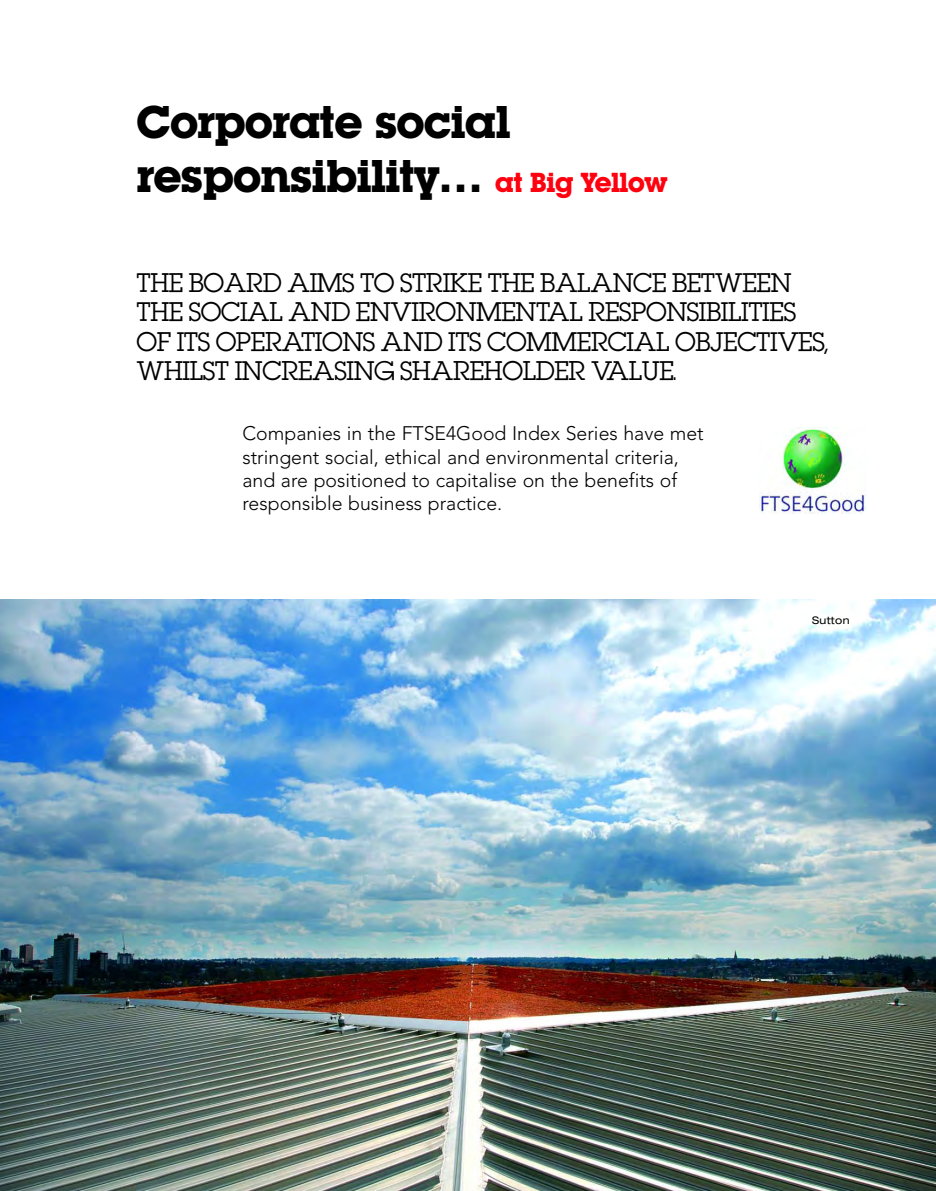
<style>
.page{position:relative;width:936px;height:1191px;background:#fff}
.page>*{position:absolute;margin:0;border:0;box-sizing:border-box;transform-origin:0 0}
.t1{font:700 45px/54px "Lubalin Graph IT Cby BT";letter-spacing:-.035em;color:#000}
.t2{font:24px/29.5px "Lubalin";letter-spacing:-.035em;color:#000}
.t3{font:300 19.5px/23.4px "Avenir LT Std";color:#000}
.t4{font:expanded 10.5px "Helvetica Neue LT";letter-spacing:.035em;color:#000}
.s1{font-size:27px;color:#ff000f}
</style>
<div class="page">
<img style="left:759px;top:427px;width:107px;height:86px">
<img style="left:0;top:600px;width:935px;height:591px">
<h1 class="t1" style="left:136px;top:99px;width:533px">Corporate social responsibility… <span class="s1">at Big Yellow</span></h1>
<p class="t2" style="left:136px;top:268px;width:693px">THE BOARD AIMS TO STRIKE THE BALANCE BETWEEN THE SOCIAL AND ENVIRONMENTAL RESPONSIBILITIES OF ITS OPERATIONS AND ITS COMMERCIAL OBJECTIVES, WHILST INCREASING SHAREHOLDER VALUE.</p>
<p class="t3" style="left:242px;top:423px;width:463px">Companies in the FTSE4Good Index Series have met stringent social, ethical and environmental criteria, and are positioned to capitalise on the benefits of responsible business practice.</p>
<p class="t4" style="left:812px;top:617px;width:39px">Sutton</p>
</div>
